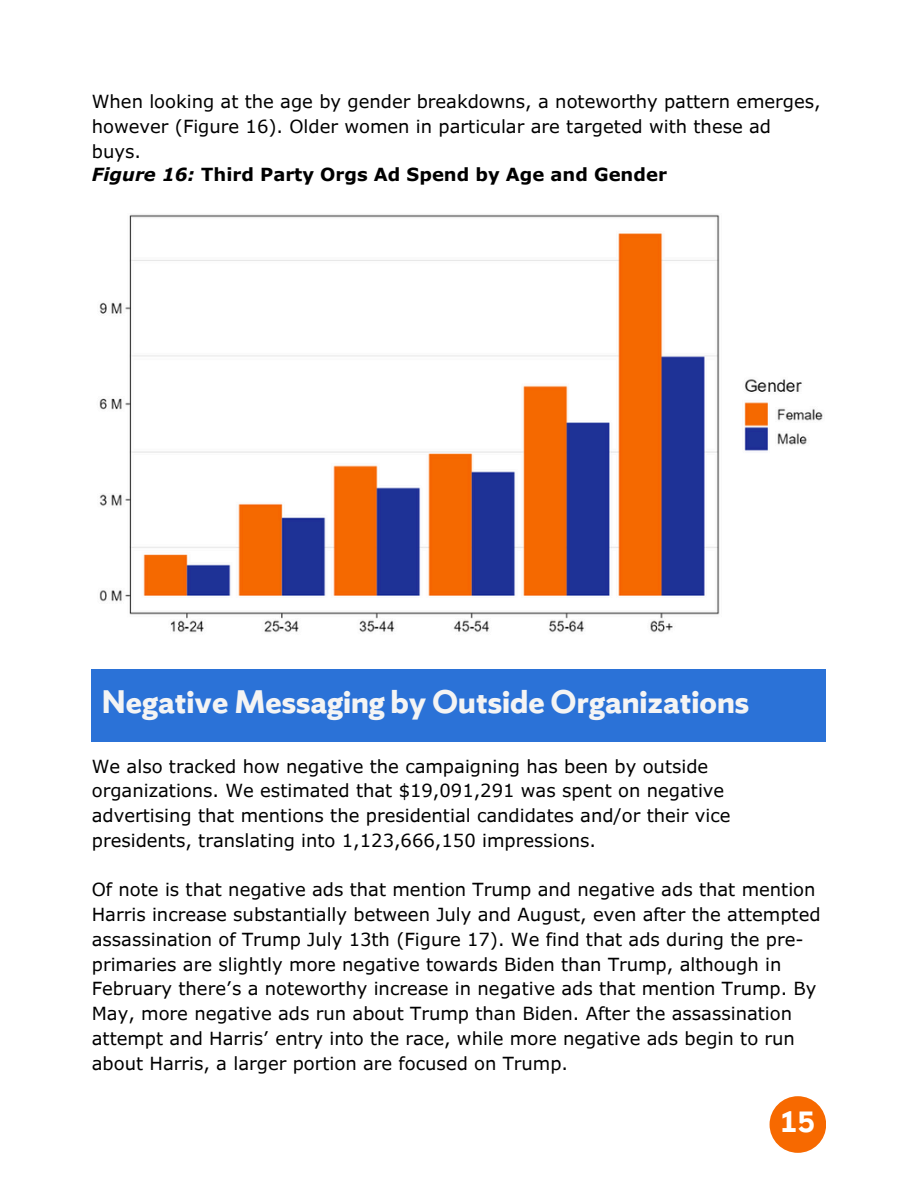
<style>
.page{position:relative;width:918px;height:1188px;background:#fff}
.page>*{position:absolute;margin:0;border:0;box-sizing:border-box;transform-origin:0 0}
.t1{font:700 34.5px "Sherman Sans";color:#f4f4f4}
.t2{font:700 31.5px "Sherman Sans";color:#fff}
.t3{font:18px/24.8px "Verdana Pro";color:#000}
.t4{font:700 18px "Verdana Pro";color:#000}
.s1{font-style:italic}
</style>
<div class="page">
<img style="left:99px;top:214px;width:724px;height:419px">
<div style="left:92px;top:669px;width:734px;height:72px;background:#2b72d7"></div>
<div style="left:770px;top:1096px;width:56px;height:57px;background:#f76900;border-radius:50%"></div>
<h1 class="t3" style="left:92px;top:88px;width:730px">When looking at the age by gender breakdowns, a noteworthy pattern emerges, however (Figure 16). Older women in particular are targeted with these ad buys.</h1>
<p class="t4" style="left:92px;top:163px;width:577px"><span class="s1">Figure 16:</span> Third Party Orgs Ad Spend by Age and Gender</p>
<p class="t1" style="left:102px;top:684px;width:649px">Negative Messaging by Outside Organizations</p>
<p class="t3" style="left:92px;top:753px;width:640px">We also tracked how negative the campaigning has been by outside organizations. We estimated that $19,091,291 was spent on negative advertising that mentions the presidential candidates and/or their vice presidents, translating into 1,123,666,150 impressions.</p>
<p class="t3" style="left:92px;top:877px;width:730px">Of note is that negative ads that mention Trump and negative ads that mention Harris increase substantially between July and August, even after the attempted assassination of Trump July 13th (Figure 17). We find that ads during the pre&shy;primaries are slightly more negative towards Biden than Trump, although in February there’s a noteworthy increase in negative ads that mention Trump. By May, more negative ads run about Trump than Biden. After the assassination attempt and Harris’ entry into the race, while more negative ads begin to run about Harris, a larger portion are focused on Trump.</p>
<p class="t2" style="left:781px;top:1105px;width:36px">15</p>
</div>
